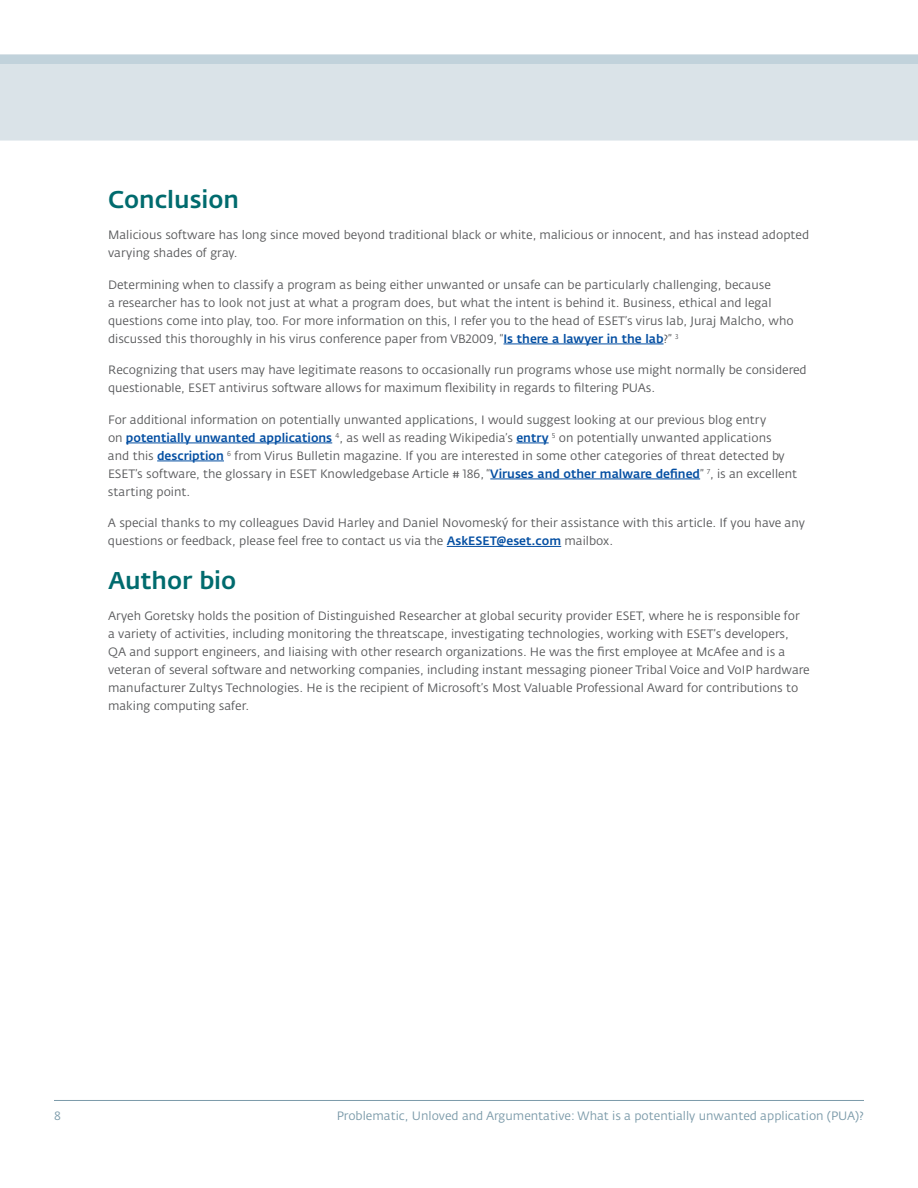
<style>
.page{position:relative;width:918px;height:1188px;background:#fff}
.page>*{position:absolute;margin:0;border:0;box-sizing:border-box;transform-origin:0 0}
.t1{font:500 24px "Fedra Sans Alt Pro";color:#006b6e}
.t2{font:12px/18px "Fedra Sans Alt Pro";color:#58595b}
.t3{font:12px "Fedra Sans Alt Pro";color:#7b9aa9}
.s1{font-weight:500;color:#034ea2}
</style>
<div class="page">
<div style="left:0;top:54px;width:918px;height:87px;background:#dae3e8"></div>
<div style="left:0;top:55px;width:918px;height:8px;background:#c1d2db"></div>
<hr style="left:54px;top:1100px;width:810px;height:1px;background:#7b9aa9">
<hr style="left:504px;top:344px;width:160px;height:1px;background:#034ea2">
<hr style="left:126px;top:443px;width:206px;height:1px;background:#034ea2">
<hr style="left:516px;top:443px;width:33px;height:1px;background:#034ea2">
<hr style="left:157px;top:461px;width:67px;height:1px;background:#034ea2">
<hr style="left:490px;top:479px;width:210px;height:1px;background:#034ea2">
<hr style="left:447px;top:546px;width:114px;height:1px;background:#034ea2">
<h1 class="t1" style="left:108px;top:184px;width:133px">Conclusion</h1>
<p class="t2" style="left:108px;top:226px;width:703px">Malicious software has long since moved beyond traditional black or white, malicious or innocent, and has instead adopted varying shades of gray.</p>
<p class="t2" style="left:108px;top:276px;width:687px">Determining when to classify a program as being either unwanted or unsafe can be particularly challenging, because<br>a researcher has to look not just at what a program does, but what the intent is behind it. Business, ethical and legal questions come into play, too. For more information on this, I refer you to the head of ESET’s virus lab, Juraj Malcho, who discussed this thoroughly in his virus conference paper from VB2009, “<span class="s1">Is there a lawyer in the lab</span>?” <sup>3</sup></p>
<p class="t2" style="left:108px;top:361px;width:700px">Recognizing that users may have legitimate reasons to occasionally run programs whose use might normally be considered questionable, ESET antivirus software allows for maximum flexibility in regards to filtering PUAs.</p>
<p class="t2" style="left:108px;top:411px;width:691px">For additional information on potentially unwanted applications, I would suggest looking at our previous blog entry<br>on <span class="s1">potentially unwanted applications</span> <sup>4</sup>, as well as reading Wikipedia’s <span class="s1">entry</span> <sup>5</sup> on potentially unwanted applications<br>and this <span class="s1">description</span> <sup>6</sup> from Virus Bulletin magazine. If you are interested in some other categories of threat detected by ESET’s software, the glossary in ESET Knowledgebase Article # 186, “<span class="s1">Viruses and other malware defined</span>” <sup>7</sup>, is an excellent starting point.</p>
<p class="t2" style="left:108px;top:514px;width:698px">A special thanks to my colleagues David Harley and Daniel Novomeský for their assistance with this article. If you have any questions or feedback, please feel free to contact us via the <span class="s1">AskESET@eset.com</span> mailbox.</p>
<h1 class="t1" style="left:108px;top:565px;width:130px">Author bio</h1>
<p class="t2" style="left:108px;top:607px;width:703px">Aryeh Goretsky holds the position of Distinguished Researcher at global security provider ESET, where he is responsible for<br>a variety of activities, including monitoring the threatscape, investigating technologies, working with ESET’s developers, QA and support engineers, and liaising with other research organizations. He was the first employee at McAfee and is a veteran of several software and networking companies, including instant messaging pioneer Tribal Voice and VoIP hardware manufacturer Zultys Technologies. He is the recipient of Microsoft’s Most Valuable Professional Award for contributions to making computing safer.</p>
<p class="t3" style="left:54px;top:1108px;width:8px">8</p>
<p class="t3" style="left:337px;top:1108px;width:529px">Problematic, Unloved and Argumentative: What is a potentially unwanted application (PUA)?</p>
</div>
